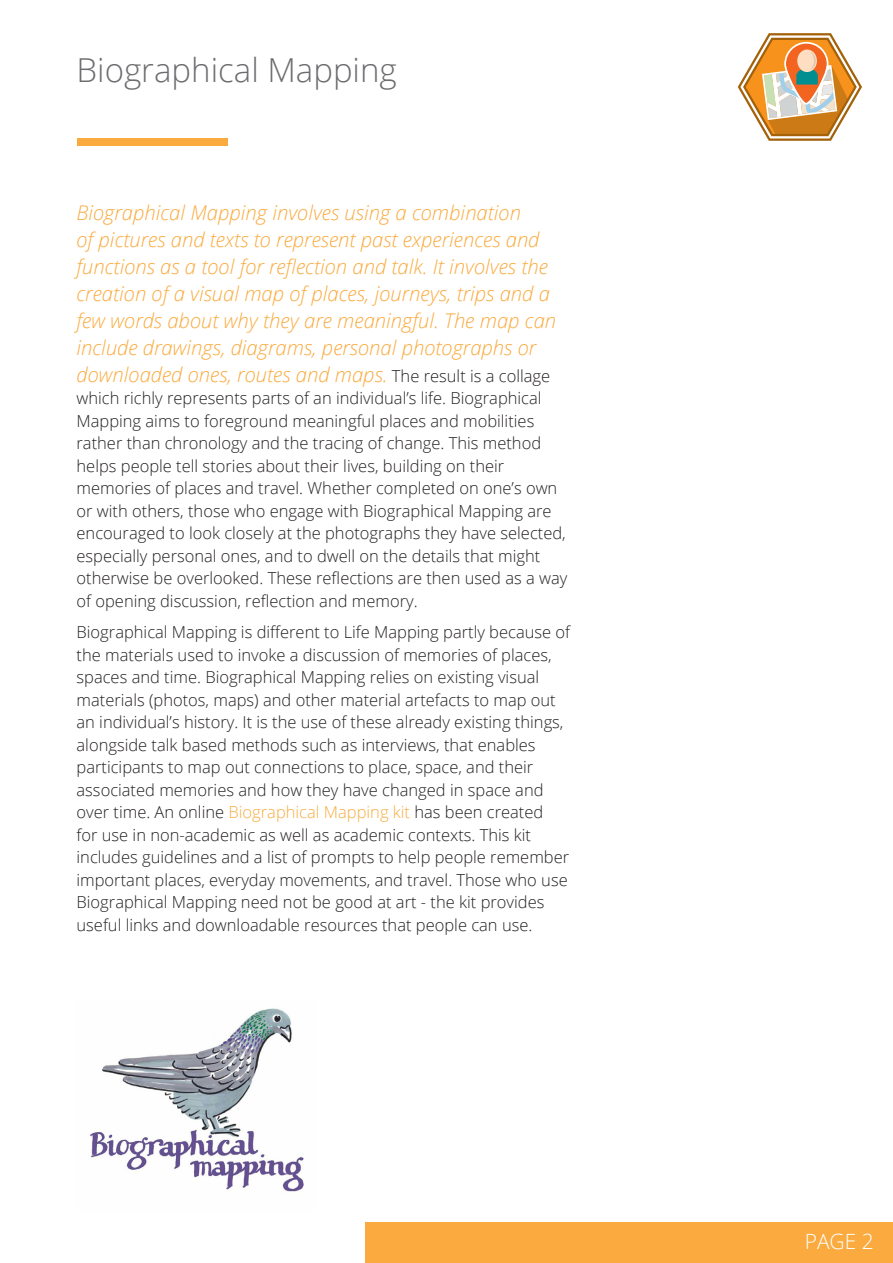
<style>
.page{position:relative;width:893px;height:1263px;background:#fff}
.page>*{position:absolute;margin:0;border:0;box-sizing:border-box;transform-origin:0 0}
.t1{font:300 33px "Open Sans";color:#6c6d70}
.Body_Text{font:300 21px "Open Sans";color:#fff}
.Body_Text-2{font:italic 300 20.25px/27px "Open Sans";color:#faaa3e}
.Body_Text-3{font:300 16.5px/22.5px "Open Sans";color:#231f20}
.s1{font-style:normal;font-size:16.5px;color:#231f20}
.s2{color:#faaa3e}
</style>
<div class="page">
<svg style="left:738px;top:33px;width:124px;height:108px"></svg>
<div style="left:77px;top:138px;width:150px;height:8px;background:#faaa3e"></div>
<div style="left:366px;top:1222px;width:527px;height:41px;background:#faaa3e"></div>
<img style="left:90px;top:1008px;width:214px;height:186px">
<h1 class="t1" style="left:77px;top:47px;width:322px">Biographical Mapping</h1>
<p class="Body_Text-2" style="left:77px;top:198px;width:481px">Biographical Mapping involves using a combination<br>of pictures and texts to represent past experiences and functions as a tool for reflection and talk. It involves the creation of a visual map of places, journeys, trips and a few words about why they are meaningful. The map can include drawings, diagrams, personal photographs or downloaded ones, routes and maps. <span class="s1">The result is a collage</span></p>
<p class="Body_Text-3" style="left:77px;top:386px;width:492px">which richly represents parts of an individual’s life. Biographical Mapping aims to foreground meaningful places and mobilities rather than chronology and the tracing of change. This method helps people tell stories about their lives, building on their memories of places and travel. Whether completed on one’s own or with others, those who engage with Biographical Mapping are encouraged to look closely at the photographs they have selected, especially personal ones, and to dwell on the details that might otherwise be overlooked. These reflections are then used as a way of opening discussion, reflection and memory.</p>
<p class="Body_Text-3" style="left:77px;top:620px;width:495px">Biographical Mapping is different to Life Mapping partly because of the materials used to invoke a discussion of memories of places, spaces and time. Biographical Mapping relies on existing visual materials (photos, maps) and other material artefacts to map out an individual’s history. It is the use of these already existing things, alongside talk based methods such as interviews, that enables participants to map out connections to place, space, and their associated memories and how they have changed in space and over time. An online <span class="s2">Biographical Mapping kit</span> has been created<br>for use in non-academic as well as academic contexts. This kit includes guidelines and a list of prompts to help people remember important places, everyday movements, and travel. Those who use Biographical Mapping need not be good at art - the kit provides useful links and downloadable resources that people can use.</p>
<p class="Body_Text" style="left:805px;top:1227px;width:71px">PAGE 2</p>
</div>
